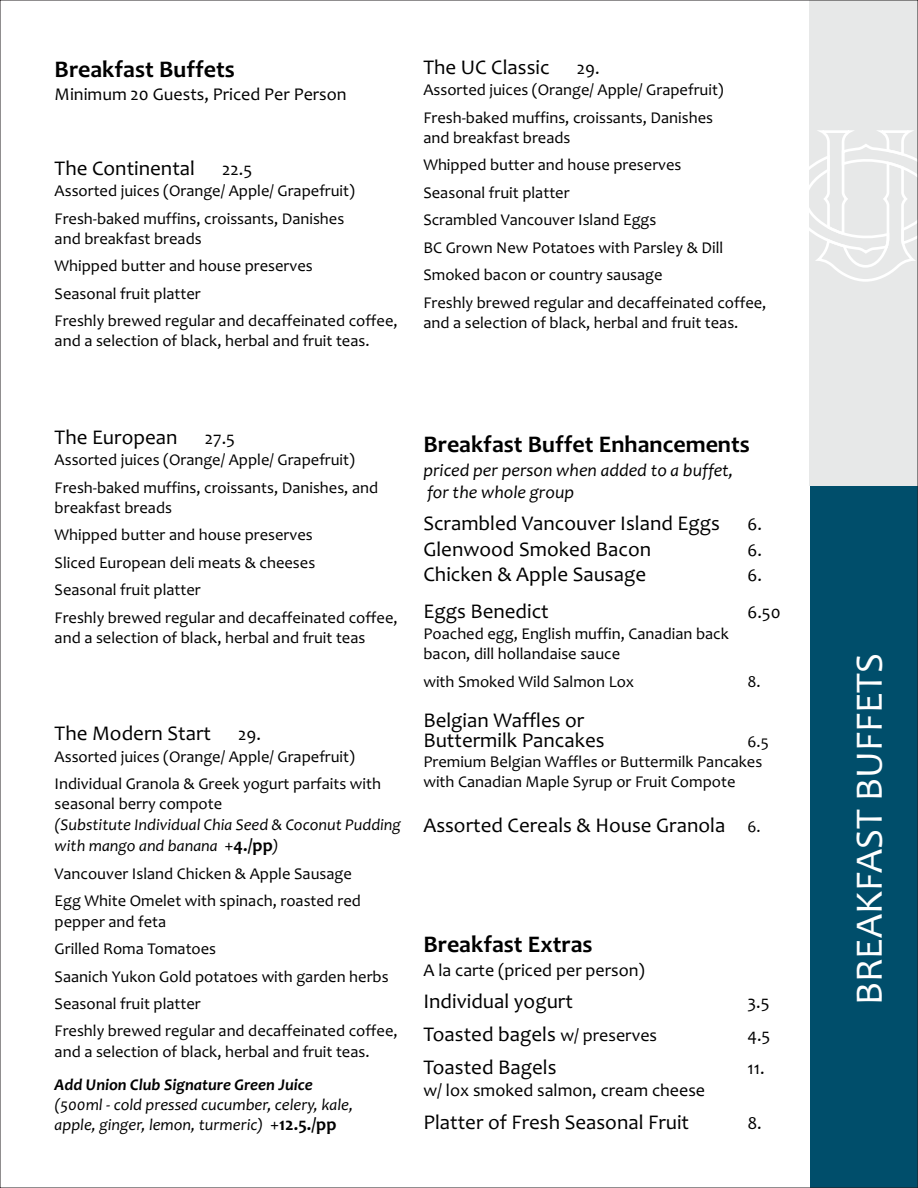
<style>
.page{position:relative;width:918px;height:1188px;background:#fff}
.page>*{position:absolute;margin:0;border:0;box-sizing:border-box;transform-origin:0 0}
.t1{font:39px "Candara";color:#fff}
.t2{font:700 24px "Candara";color:#000}
.t3{font:21px/20.1px "Candara";color:#000}
.t4{font:18px "Candara";color:#000}
.t5{font:italic 18px/21.9px "Candara";color:#000}
.t6{font:16.5px/27.5px "Candara";color:#000}
.t7{font:italic 16.5px/21.6px "Candara";color:#000}
.t8{font:italic 700 16.5px "Candara";color:#000}
.s1{font-style:normal;font-size:18px}
.s2{font-weight:700;font-style:normal;font-size:18px}
.s3{font-size:16.5px}
.s4{font-size:18px}
</style>
<div class="page">
<div style="left:810px;top:486px;width:108px;height:702px;background:#004e6b"></div>
<div style="left:810px;top:0;width:108px;height:486px;background:#e7e8e8"></div>
<svg style="left:810px;top:132px;width:106px;height:150px"></svg>
<h2 class="t2" style="left:55px;top:59px;width:182px">Breakfast Buffets</h2>
<p class="t4" style="left:55px;top:87px;width:294px">Minimum 20 Guests, Priced Per Person</p>
<p class="t3" style="left:55px;top:160px;width:142px">The Continental</p>
<p class="t4" style="left:222px;top:162px;width:32px">22.5</p>
<p class="t6" style="left:55px;top:179px;width:302px">Assorted juices (Orange/ Apple/ Grapefruit)<br>Fresh-baked muffins, croissants, Danishes</p>
<p class="t6" style="left:55px;top:226px;width:345px">and breakfast breads<br>Whipped butter and house preserves<br>Seasonal fruit platter<br>Freshly brewed regular and decaffeinated coffee,</p>
<p class="t6" style="left:55px;top:329px;width:316px">and a selection of black, herbal and fruit teas.</p>
<p class="t3" style="left:423px;top:59px;width:128px">The UC Classic</p>
<p class="t4" style="left:577px;top:61px;width:24px">29.</p>
<p class="t6" style="left:423px;top:78px;width:302px">Assorted juices (Orange/ Apple/ Grapefruit)<br>Fresh-baked muffins, croissants, Danishes</p>
<p class="t6" style="left:423px;top:126px;width:345px">and breakfast breads<br>Whipped butter and house preserves<br>Seasonal fruit platter<br>Scrambled Vancouver Island Eggs<br>BC Grown New Potatoes with Parsley &amp; Dill Smoked bacon or country sausage<br>Freshly brewed regular and decaffeinated coffee,</p>
<p class="t6" style="left:423px;top:310px;width:316px">and a selection of black, herbal and fruit teas.</p>
<p class="t3" style="left:55px;top:429px;width:124px">The European</p>
<p class="t4" style="left:205px;top:431px;width:32px">27.5</p>
<p class="t6" style="left:55px;top:448px;width:325px">Assorted juices (Orange/ Apple/ Grapefruit)<br>Fresh-baked muffins, croissants, Danishes, and</p>
<p class="t6" style="left:55px;top:495px;width:345px">breakfast breads<br>Whipped butter and house preserves<br>Sliced European deli meats &amp; cheeses<br>Seasonal fruit platter<br>Freshly brewed regular and decaffeinated coffee,</p>
<p class="t6" style="left:55px;top:625px;width:312px">and a selection of black, herbal and fruit teas</p>
<p class="t3" style="left:55px;top:726px;width:158px">The Modern Start</p>
<p class="t4" style="left:238px;top:727px;width:24px">29.</p>
<p class="t6" style="left:55px;top:744px;width:328px">Assorted juices (Orange/ Apple/ Grapefruit)<br>Individual Granola &amp; Greek yogurt parfaits with</p>
<p class="t6" style="left:55px;top:792px;width:169px">seasonal berry compote</p>
<p class="t7" style="left:55px;top:815px;width:348px">(Substitute Individual Chia Seed &amp; Coconut Pudding with mango and banana <span class="s1">+</span><span class="s2">4./pp</span>)</p>
<p class="t6" style="left:55px;top:862px;width:308px">Vancouver Island Chicken &amp; Apple Sausage<br>Egg White Omelet with spinach, roasted red</p>
<p class="t6" style="left:55px;top:909px;width:345px">pepper and feta<br>Grilled Roma Tomatoes<br>Saanich Yukon Gold potatoes with garden herbs<br>Seasonal fruit platter<br>Freshly brewed regular and decaffeinated coffee,</p>
<p class="t6" style="left:55px;top:1039px;width:316px">and a selection of black, herbal and fruit teas.</p>
<p class="t8" style="left:55px;top:1078px;width:260px">Add Union Club Signature Green Juice</p>
<p class="t7" style="left:55px;top:1096px;width:300px;line-height:20.1px">(500ml - cold pressed cucumber, celery, kale, apple, ginger, lemon, turmeric) <span class="s1">+</span><span class="s2">12.5./pp</span></p>
<h2 class="t2" style="left:423px;top:435px;width:328px">Breakfast Buffet Enhancements</h2>
<p class="t5" style="left:423px;top:461px;width:312px">priced per person when added to a buffet, for the whole group</p>
<p class="t3" style="left:423px;top:515px;width:298px">Scrambled Vancouver Island Eggs</p>
<p class="t4" style="left:747px;top:517px;width:16px">6.</p>
<p class="t3" style="left:423px;top:541px;width:229px">Glenwood Smoked Bacon</p>
<p class="t4" style="left:747px;top:542px;width:16px">6.</p>
<p class="t3" style="left:423px;top:566px;width:224px">Chicken &amp; Apple Sausage</p>
<p class="t4" style="left:747px;top:568px;width:16px">6.</p>
<p class="t3" style="left:423px;top:603px;width:127px">Eggs Benedict</p>
<p class="t4" style="left:747px;top:605px;width:35px">6.50</p>
<p class="t6" style="left:423px;top:625px;width:307px;line-height:20.1px">Poached egg, English muffin, Canadian back bacon, dill hollandaise sauce</p>
<p class="t6" style="left:423px;top:669px;width:212px">with Smoked Wild Salmon Lox</p>
<p class="t6" style="left:747px;top:669px;width:15px">8.</p>
<p class="t3" style="left:423px;top:712px;width:183px">Belgian Waffles or<br>Buttermilk Pancakes</p>
<p class="t6" style="left:423px;top:733px;width:347px;line-height:20.1px;text-indent:324px">6.5<br>Premium Belgian Waffles or Buttermilk Pancakes with Canadian Maple Syrup or Fruit Compote</p>
<p class="t3" style="left:423px;top:817px;width:339px">Assorted Cereals &amp; House Granola <span class="s3">6.</span></p>
<h2 class="t2" style="left:423px;top:935px;width:171px">Breakfast Extras</h2>
<p class="t4" style="left:423px;top:963px;width:223px">A la carte (priced per person)</p>
<p class="t3" style="left:423px;top:993px;width:151px">Individual yogurt</p>
<p class="t4" style="left:747px;top:995px;width:24px">3.5</p>
<p class="t3" style="left:423px;top:1026px;width:235px">Toasted bagels <span class="s4">w/ preserves</span></p>
<p class="t4" style="left:747px;top:1028px;width:24px">4.5</p>
<p class="t3" style="left:423px;top:1059px;width:135px">Toasted Bagels</p>
<p class="t4" style="left:747px;top:1061px;width:19px">11.</p>
<p class="t4" style="left:423px;top:1083px;width:283px">w/ lox smoked salmon, cream cheese</p>
<p class="t3" style="left:423px;top:1114px;width:267px">Platter of Fresh Seasonal Fruit</p>
<p class="t4" style="left:747px;top:1116px;width:16px">8.</p>
<h1 class="t1" style="left:853px;top:1005px;width:354px;rotate:-90deg">BREAKFAST BUFFETS</h1>
</div>
